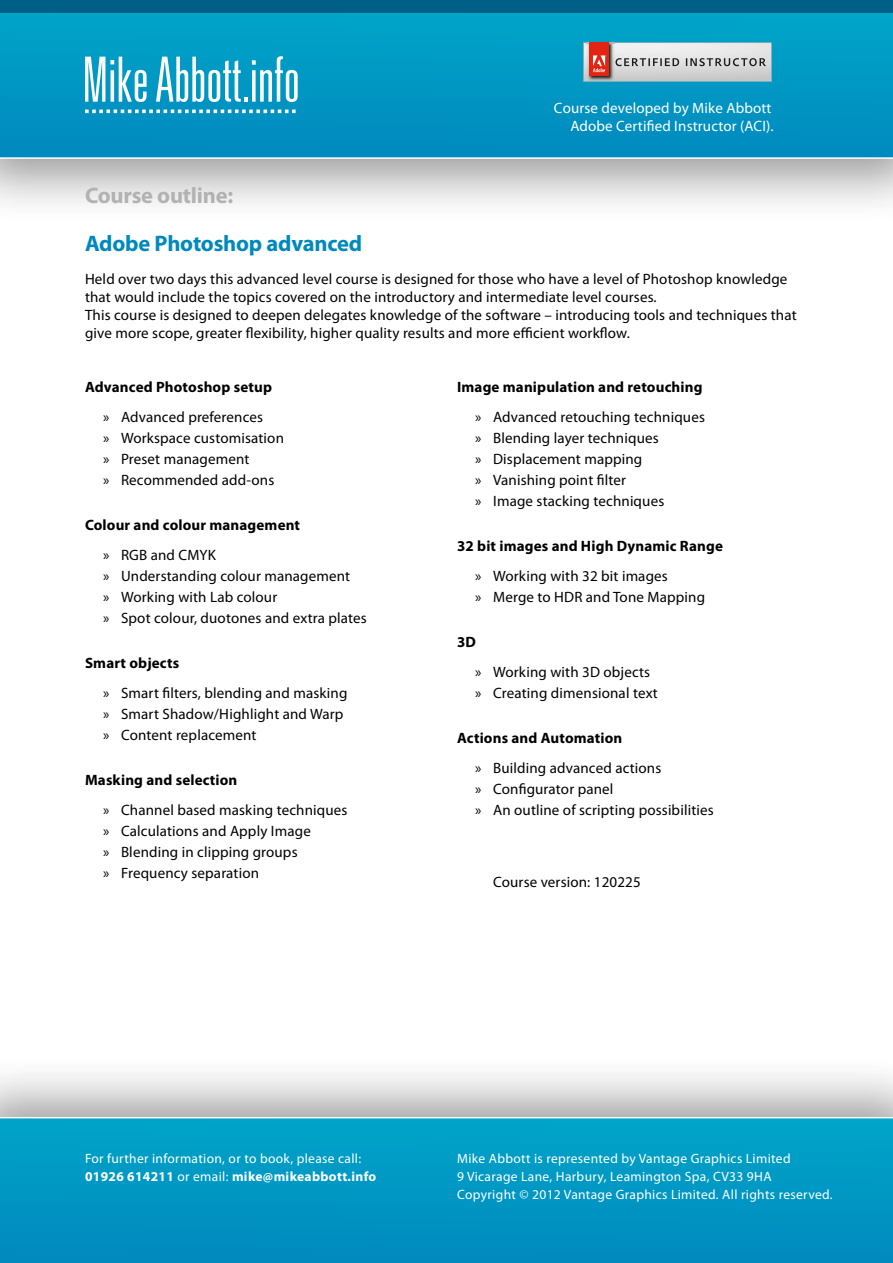
<style>
.page{position:relative;width:893px;height:1263px;background:#fff}
.page>*{position:absolute;margin:0;border:0;box-sizing:border-box;transform-origin:0 0}
.t1{font:700 22.5px "Myriad Pro";letter-spacing:-.01em;color:#0089bd}
.t2{font:700 22.5px "Myriad Pro";letter-spacing:-.01em;color:#b3b2b2}
.t3{font:15px/21px "Myriad Pro";letter-spacing:.01em;color:#000}
.t4{font:700 15px "Myriad Pro";letter-spacing:.01em;color:#000}
.t5{font:15px/18px "Myriad Pro";letter-spacing:.01em;color:#fff;text-align:right}
.t6{font:13.5px/18px "Myriad Pro";letter-spacing:.025em;color:#fff}
.s1{font-weight:700}
</style>
<div class="page">
<div style="left:0;top:0;width:893px;height:223px;background:#000;opacity:.4"></div>
<div style="left:0;top:13px;width:893px;height:144px;background:linear-gradient(to right,#0196c3,#0097c3)"></div>
<div style="left:0;top:0;width:893px;height:13px;background:#005f87"></div>
<hr style="left:0;top:157px;width:893px;height:2px;background:#fff">
<div style="left:0;top:1054px;width:893px;height:209px;background:#000;opacity:.4"></div>
<div style="left:0;top:1118px;width:893px;height:145px;background:linear-gradient(to right,#0096c3,#0098c3)"></div>
<hr style="left:0;top:1117px;width:893px;height:1px;background:#fff">
<svg style="left:85px;top:110px;width:211px;height:3px"></svg>
<svg style="left:85px;top:57px;width:62px;height:45px"></svg>
<svg style="left:156px;top:56px;width:142px;height:46px"></svg>
<svg style="left:583px;top:42px;width:189px;height:40px"></svg>
<p class="t5" style="left:554px;top:99px;width:221px">Course developed by Mike Abbott<br>Adobe Certified Instructor (ACI).</p>
<h1 class="t2" style="left:85px;top:181px;width:150px">Course outline:</h1>
<h1 class="t1" style="left:85px;top:228px;width:279px">Adobe Photoshop advanced</h1>
<p class="t3" style="left:85px;top:269px;width:713px;line-height:18px">Held over two days this advanced level course is designed for those who have a level of Photoshop knowledge that would include the topics covered on the introductory and intermediate level courses.<br>This course is designed to deepen delegates knowledge of the software – introducing tools and techniques that give more scope, greater flexibility, higher quality results and more efficient workflow.</p>
<p class="t4" style="left:85px;top:377px;width:188px">Advanced Photoshop setup</p>
<p class="t3" style="left:103px;top:406px;width:182px">» Advanced preferences<br>» Workspace customisation » Preset management<br>» Recommended add-ons</p>
<p class="t4" style="left:85px;top:515px;width:217px">Colour and colour management</p>
<p class="t3" style="left:103px;top:544px;width:265px">» RGB and CMYK<br>» Understanding colour management<br>» Working with Lab colour<br>» Spot colour, duotones and extra plates</p>
<p class="t4" style="left:85px;top:653px;width:96px">Smart objects</p>
<p class="t3" style="left:103px;top:682px;width:246px">» Smart filters, blending and masking » Smart Shadow/Highlight and Warp » Content replacement</p>
<p class="t4" style="left:85px;top:770px;width:154px">Masking and selection</p>
<p class="t3" style="left:103px;top:799px;width:246px">» Channel based masking techniques » Calculations and Apply Image<br>» Blending in clipping groups<br>» Frequency separation</p>
<p class="t4" style="left:457px;top:377px;width:247px">Image manipulation and retouching</p>
<p class="t3" style="left:475px;top:406px;width:231px">» Advanced retouching techniques » Blending layer techniques<br>» Displacement mapping<br>» Vanishing point filter<br>» Image stacking techniques</p>
<p class="t4" style="left:457px;top:536px;width:267px">32 bit images and High Dynamic Range</p>
<p class="t3" style="left:475px;top:565px;width:231px">» Working with 32 bit images<br>» Merge to HDR and Tone Mapping</p>
<p class="t4" style="left:457px;top:632px;width:20px">3D</p>
<p class="t3" style="left:475px;top:661px;width:184px">» Working with 3D objects » Creating dimensional text</p>
<p class="t4" style="left:457px;top:728px;width:167px">Actions and Automation</p>
<p class="t3" style="left:475px;top:757px;width:240px">» Building advanced actions<br>» Configurator panel<br>» An outline of scripting possibilities</p>
<p class="t3" style="left:493px;top:871px;width:149px">Course version: 120225</p>
<p class="t6" style="left:85px;top:1149px;width:293px">For further information, or to book, please call:<br><span class="s1">01926 614211</span> or email: <span class="s1">mike@mikeabbott.info</span></p>
<p class="t6" style="left:457px;top:1149px;width:377px">Mike Abbott is represented by Vantage Graphics Limited<br>9 Vicarage Lane, Harbury, Leamington Spa, CV33 9HA<br>Copyright © 2012 Vantage Graphics Limited. All rights reserved.</p>
</div>
